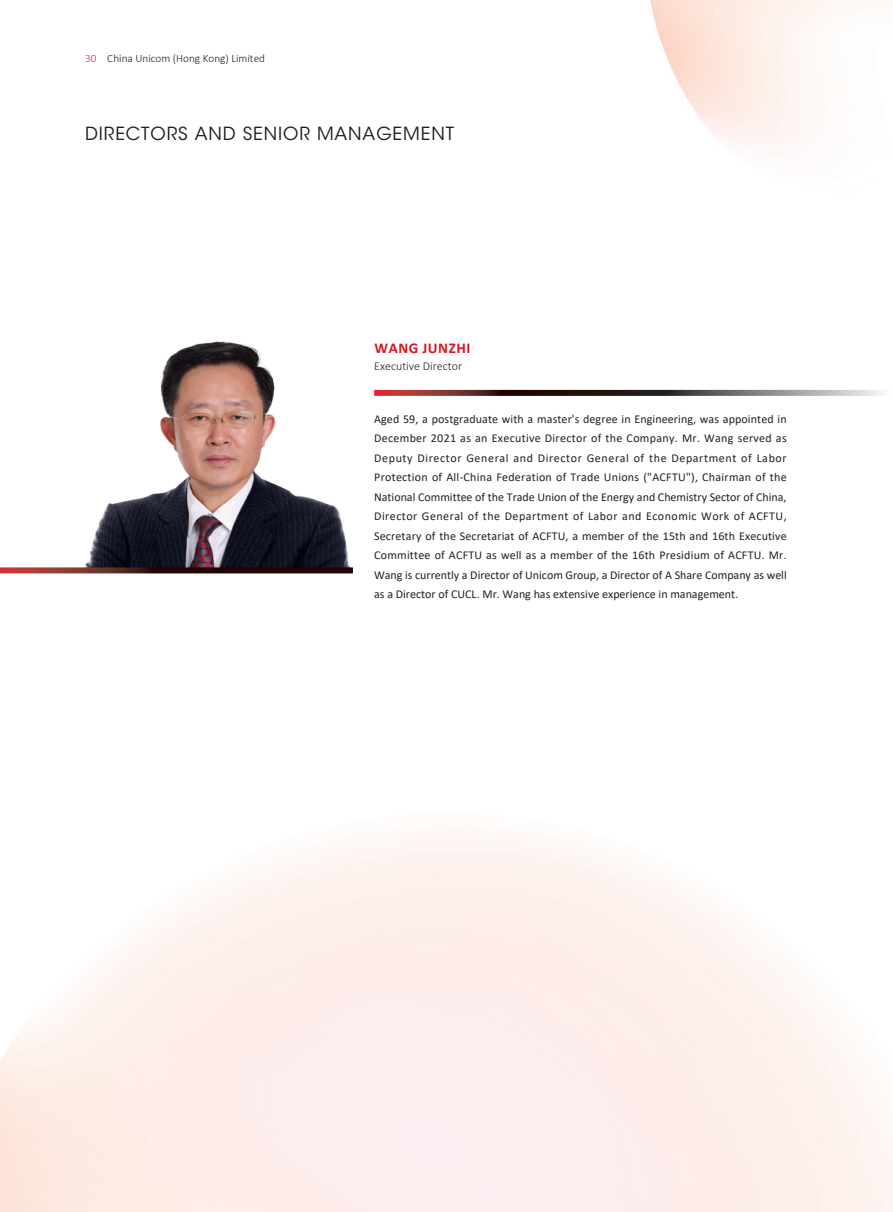
<style>
.page{position:relative;width:893px;height:1212px;background:#fff}
.page>*{position:absolute;margin:0;border:0;box-sizing:border-box;transform-origin:0 0}
.t1{font:18px "ITC Avant Garde Std";letter-spacing:.05em;color:#231f20}
.t2{font:700 15px "Calibri";letter-spacing:.04em;color:#d7171f}
._01_Body_Text{font:12px/19.5px "Calibri";color:#231f20;text-align:justify}
.t3{font:300 12px "Calibri";color:#231f20}
.t4{font:300 11.25px "Calibri";color:#231f20}
.s1{color:#ed1a33}
</style>
<div class="page">
<img style="left:85px;top:341px;width:265px;height:226px">
<svg style="left:0;top:567px;width:353px;height:6px;background:#4b1a18"></svg>
<svg style="left:374px;top:390px;width:515px;height:6px;background:#6e5352"></svg>
<p class="t4" style="left:85px;top:51px;width:182px"><span class="s1">30</span> China Unicom (Hong Kong) Limited</p>
<h1 class="t1" style="left:85px;top:123px;width:371px">DIRECTORS AND SENIOR MANAGEMENT</h1>
<p class="t2" style="left:374px;top:337px;width:98px">WANG JUNZHI</p>
<p class="t3" style="left:374px;top:359px;width:90px">Executive Director</p>
<p class="_01_Body_Text" style="left:374px;top:408px;width:414px">Aged 59, a postgraduate with a master's degree in Engineering, was appointed in December 2021 as an Executive Director of the Company. Mr. Wang served as Deputy Director General and Director General of the Department of Labor Protection of All-China Federation of Trade Unions ("ACFTU"), Chairman of the National Committee of the Trade Union of the Energy and Chemistry Sector of China, Director General of the Department of Labor and Economic Work of ACFTU, Secretary of the Secretariat of ACFTU, a member of the 15th and 16th Executive Committee of ACFTU as well as a member of the 16th Presidium of ACFTU. Mr.<br>Wang is currently a Director of Unicom Group, a Director of A Share Company as well as a Director of CUCL. Mr. Wang has extensive experience in management.</p>
</div>
